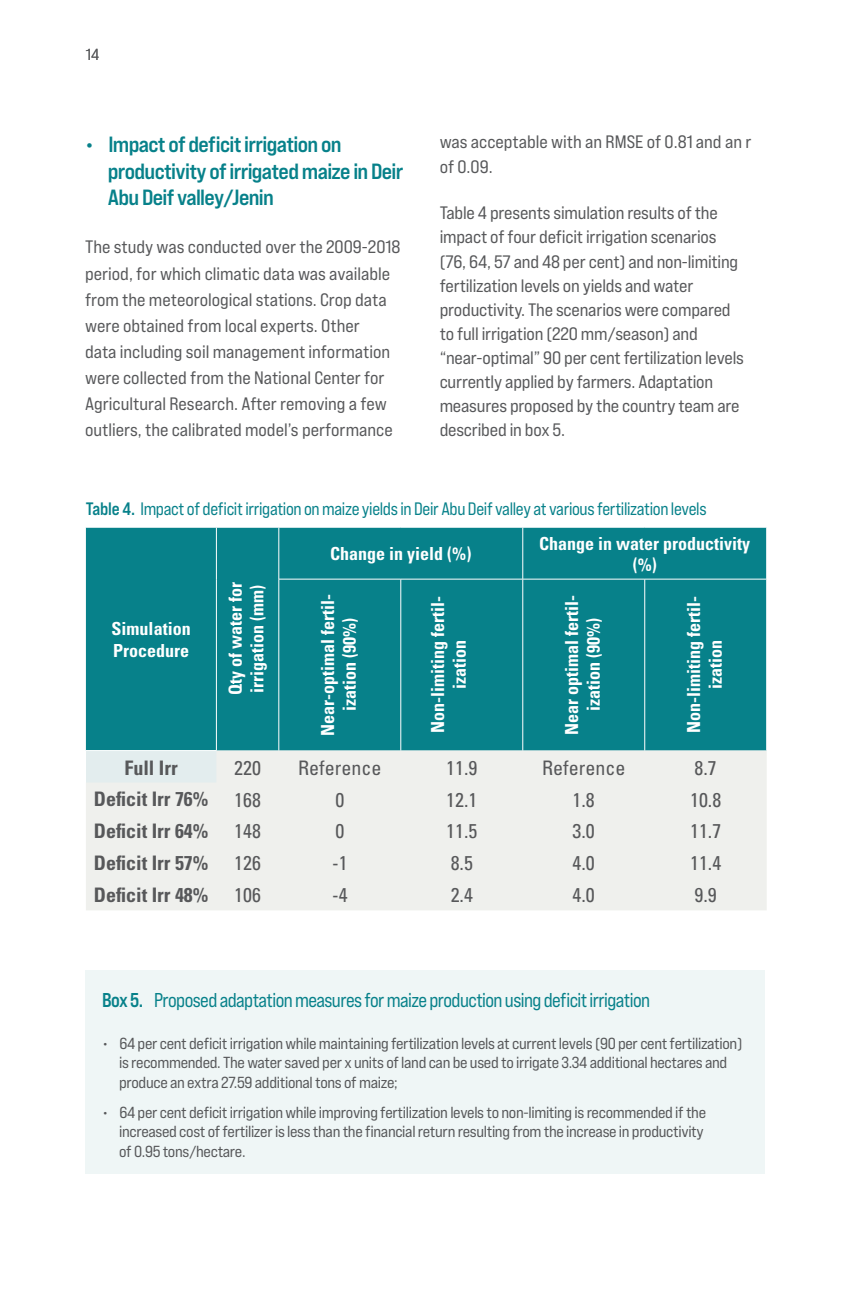
<style>
.page{position:relative;width:851px;height:1304px;background:#fff}
.page>*{position:absolute;margin:0;border:0;box-sizing:border-box;transform-origin:0 0}
.t1{font:22px/26.2px "Bebas Neue Pro Exp Bd";letter-spacing:-.03em;color:#07818a}
.t2{font:condensed 20px "Univers";color:#57585a}
.t3{font:20px "Bebas Neue Pro Exp Rg";letter-spacing:-.03em;color:#07818a;scale:.93 1}
.t4{font:700 condensed 20px "Univers";color:#57585a}
.Running_Text-_En-_Bo{font:18px/24.2px "Bebas Neue Pro Exp Rg";letter-spacing:-.01em;color:#57585a}
.t5{font:700 condensed 18px/21.6px "Univers";color:#fff;text-align:center}
.Table_of_figures{font:18px "Bebas Neue Pro Exp Rg";letter-spacing:-.02em;color:#07818a;scale:.94 1}
.t6{font:16px/19.2px "Bebas Neue Pro Exp Rg";letter-spacing:-.02em;color:#57585a}
.Page_Numbering-Maste{font:16px "Bebas Neue Pro Exp Md";color:#57585a}
.s1{font-family:"Bebas Neue Pro Exp Bd"}
</style>
<div class="page">
<div style="left:85px;top:970px;width:680px;height:204px;background:#eff6f6"></div>
<div style="left:86px;top:528px;width:680px;height:223px;background:#07818a"></div>
<div style="left:86px;top:751px;width:680px;height:159px;background:#eff0ed"></div>
<hr style="left:216px;top:527px;width:1px;height:52px;background:#fff">
<hr style="left:278px;top:527px;width:1px;height:52px;background:#fff">
<hr style="left:216px;top:579px;width:1px;height:171px;background:#fff">
<hr style="left:278px;top:579px;width:1px;height:172px;background:#fff">
<hr style="left:400px;top:579px;width:1px;height:172px;background:#fff">
<hr style="left:522px;top:527px;width:1px;height:52px;background:#fff">
<hr style="left:522px;top:579px;width:1px;height:172px;background:#fff">
<hr style="left:644px;top:579px;width:1px;height:172px;background:#fff">
<hr style="left:86px;top:750px;width:130px;height:1px;background:#fff">
<hr style="left:279px;top:579px;width:122px;height:1px;background:#fff">
<hr style="left:401px;top:579px;width:121px;height:1px;background:#fff">
<hr style="left:522px;top:579px;width:122px;height:1px;background:#fff">
<hr style="left:644px;top:579px;width:122px;height:1px;background:#fff">
<p class="Page_Numbering-Maste" style="left:86px;top:45px;width:15px">14</p>
<p class="t1" style="left:108px;top:131px;width:297px;text-indent:-23px">• Impact of deficit irrigation on productivity of irrigated maize in Deir<br>Abu Deif valley/Jenin</p>
<p class="Running_Text-_En-_Bo" style="left:85px;top:234px;width:317px;line-height:26.2px">The study was conducted over the 2009-2018 period, for which climatic data was available from the meteorological stations. Crop data were obtained from local experts. Other<br>data including soil management information were collected from the National Center for Agricultural Research. After removing a few outliers, the calibrated model’s performance</p>
<p class="Running_Text-_En-_Bo" style="left:439px;top:130px;width:313px">was acceptable with an RMSE of 0.81 and an r of 0.09.</p>
<p class="Running_Text-_En-_Bo" style="left:439px;top:201px;width:306px">Table 4 presents simulation results of the impact of four deficit irrigation scenarios (76, 64, 57 and 48 per cent) and non-limiting fertilization levels on yields and water productivity. The scenarios were compared to full irrigation (220 mm/season) and “near-optimal” 90 per cent fertilization levels currently applied by farmers. Adaptation measures proposed by the country team are described in box 5.</p>
<p class="Table_of_figures" style="left:86px;top:497px;width:661px"><span class="s1">Table 4.</span> Impact of deficit irrigation on maize yields in Deir Abu Deif valley at various fertilization levels</p>
<p class="t5" style="left:112px;top:618px;width:81px;text-align:left">Simulation<br>Procedure</p>
<p class="t5" style="left:225px;top:695px;width:114px;text-align:left;rotate:-90deg">Qty of water for irrigation (mm)</p>
<p class="t5" style="left:330px;top:543px;width:143px">Change in yield (%)</p>
<p class="t5" style="left:539px;top:532px;width:212px">Change in water productivity (%)</p>
<p class="t5" style="left:317px;top:735px;width:143px;rotate:-90deg">Near-optimal fertil&shy;ization (90%)</p>
<p class="t5" style="left:427px;top:733px;width:139px;rotate:-90deg">Non-limiting fertil&shy;ization</p>
<p class="t5" style="left:560px;top:735px;width:142px;rotate:-90deg">Near optimal fertil&shy;ization (90%)</p>
<p class="t5" style="left:682px;top:733px;width:139px;rotate:-90deg">Non-limiting fertil&shy;ization</p>
<p class="t4" style="left:124px;top:755px;width:55px">Full Irr</p>
<p class="t2" style="left:234px;top:755px;width:28px">220</p>
<p class="t2" style="left:298px;top:755px;width:85px">Reference</p>
<p class="t2" style="left:446px;top:755px;width:33px">11.9</p>
<p class="t2" style="left:542px;top:755px;width:85px">Reference</p>
<p class="t2" style="left:694px;top:755px;width:24px">8.7</p>
<p class="t4" style="left:94px;top:787px;width:116px">Deficit Irr 76%</p>
<p class="t2" style="left:234px;top:787px;width:28px">168</p>
<p class="t2" style="left:335px;top:787px;width:10px">0</p>
<p class="t2" style="left:446px;top:787px;width:33px">12.1</p>
<p class="t2" style="left:572px;top:787px;width:24px">1.8</p>
<p class="t2" style="left:690px;top:787px;width:33px">10.8</p>
<p class="t4" style="left:94px;top:819px;width:116px">Deficit Irr 64%</p>
<p class="t2" style="left:234px;top:819px;width:28px">148</p>
<p class="t2" style="left:335px;top:819px;width:10px">0</p>
<p class="t2" style="left:446px;top:819px;width:33px">11.5</p>
<p class="t2" style="left:572px;top:819px;width:24px">3.0</p>
<p class="t2" style="left:690px;top:819px;width:33px">11.7</p>
<p class="t4" style="left:94px;top:851px;width:116px">Deficit Irr 57%</p>
<p class="t2" style="left:234px;top:851px;width:28px">126</p>
<p class="t2" style="left:332px;top:851px;width:17px">-1</p>
<p class="t2" style="left:450px;top:851px;width:24px">8.5</p>
<p class="t2" style="left:572px;top:851px;width:24px">4.0</p>
<p class="t2" style="left:690px;top:851px;width:33px">11.4</p>
<p class="t4" style="left:94px;top:883px;width:116px">Deficit Irr 48%</p>
<p class="t2" style="left:234px;top:883px;width:28px">106</p>
<p class="t2" style="left:332px;top:883px;width:17px">-4</p>
<p class="t2" style="left:450px;top:883px;width:24px">2.4</p>
<p class="t2" style="left:572px;top:883px;width:24px">4.0</p>
<p class="t2" style="left:694px;top:883px;width:24px">9.9</p>
<p class="t3" style="left:102px;top:987px;width:590px"><span class="s1">Box 5.</span> Proposed adaptation measures for maize production using deficit irrigation</p>
<p class="t6" style="left:119px;top:1034px;width:624px;text-indent:-17px">• 64 per cent deficit irrigation while maintaining fertilization levels at current levels (90 per cent fertilization) is recommended. The water saved per x units of land can be used to irrigate 3.34 additional hectares and produce an extra 27.59 additional tons of maize;</p>
<p class="t6" style="left:119px;top:1103px;width:588px;text-indent:-17px">• 64 per cent deficit irrigation while improving fertilization levels to non-limiting is recommended if the increased cost of fertilizer is less than the financial return resulting from the increase in productivity of 0.95 tons/hectare.</p>
</div>
